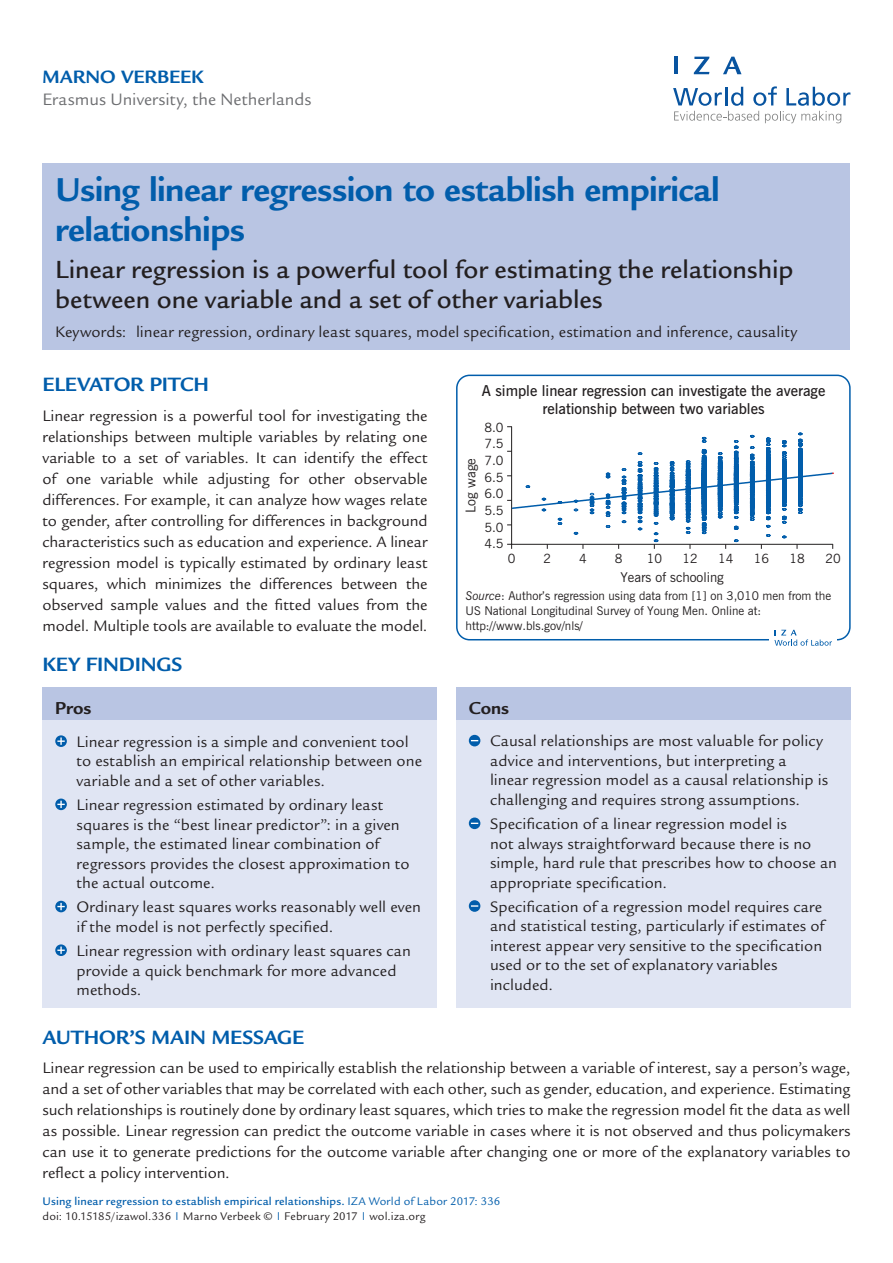
<style>
.page{position:relative;width:893px;height:1263px;background:#fff}
.page>*{position:absolute;margin:0;border:0;box-sizing:border-box;transform-origin:0 0}
.Cover__Title{font:700 36px/40.5px "Legacy Sans Std";letter-spacing:-.02em;color:#015dab}
.Cover__Subtitle{font:500 27px/30px "Legacy Sans ITC Pro";color:#231f20}
.Cover__Header{font:700 21px "Legacy Sans Std";letter-spacing:-.01em;color:#015dab}
.Cover__AuthorName{font:700 19.5px "Legacy Sans Std";letter-spacing:-.005em;color:#015dab}
.Cover__Pro_Con_Heade{font:700 18.75px "Legacy Sans Std";color:#231f20}
.Cover__Affiliation{font:18px "Legacy Sans Std";color:#6c6d70}
.Cover__Bodytext{font:16.5px/21px "Legacy Sans Std";letter-spacing:-.005em;color:#231f20;text-align:justify}
.Cover__Pro_Con_Bulle{font:16.5px/19.5px "Legacy Sans Std";letter-spacing:.005em;color:#231f20}
.Cover__Keywords{font:16.5px "Legacy Sans Std";letter-spacing:.005em;color:#231f20}
.t1{font:600 15px/18px "News Gothic BT";color:#231f20;text-align:center}
.t2{font:13.5px "News Gothic BT";color:#231f20}
.t3{font:12.75px/16.6px "News Gothic BT";color:#231f20;text-align:justify}
.t4{font:12px/15px "News Gothic BT";color:#231f20}
.t5{font:500 12px "Legacy Sans ITC Pro";letter-spacing:.015em;color:#015dab}
.t6{font:12px "Legacy Sans Std";letter-spacing:.015em;color:#231f20}
.s1{font-style:italic}
.s2{font-family:"Legacy Sans Std";font-weight:400}
</style>
<div class="page">
<svg style="left:673px;top:86px;width:177px;height:37px"></svg>
<hr style="left:674px;top:57px;width:4px;height:17px;background:#0854a0">
<svg style="left:694px;top:57px;width:15px;height:17px"></svg>
<svg style="left:723px;top:57px;width:18px;height:17px"></svg>
<div style="left:456px;top:690px;width:394px;height:317px;background:#e0e5f3"></div>
<div style="left:43px;top:690px;width:394px;height:317px;background:#e0e5f3"></div>
<div style="left:43px;top:688px;width:394px;height:32px;background:#b9c5e3"></div>
<div style="left:456px;top:688px;width:394px;height:32px;background:#b9c5e3"></div>
<svg style="left:55px;top:735px;width:12px;height:12px"></svg>
<svg style="left:57px;top:737px;width:8px;height:8px"></svg>
<svg style="left:55px;top:798px;width:12px;height:12px"></svg>
<svg style="left:57px;top:801px;width:8px;height:7px"></svg>
<svg style="left:55px;top:901px;width:12px;height:11px"></svg>
<svg style="left:57px;top:903px;width:8px;height:7px"></svg>
<svg style="left:55px;top:944px;width:12px;height:12px"></svg>
<svg style="left:57px;top:946px;width:8px;height:8px"></svg>
<svg style="left:469px;top:735px;width:11px;height:11px"></svg>
<svg style="left:469px;top:817px;width:11px;height:12px"></svg>
<div style="left:469px;top:900px;width:11px;height:12px;background:#015dab;border-radius:50%"></div>
<svg style="left:471px;top:905px;width:7px;height:2px"></svg>
<div style="left:43px;top:163px;width:807px;height:187px;background:#b9c5e3"></div>
<div style="left:456px;top:375px;width:395px;height:265px;border:2px solid #015dab;border-radius:13px"></div>
<div style="left:769px;top:624px;width:68px;height:27px;background:#fff"></div>
<svg style="left:774px;top:630px;width:58px;height:16px"></svg>
<svg style="left:507px;top:426px;width:327px;height:123px"></svg>
<p class="Cover__AuthorName" style="left:43px;top:66px;width:163px">Marno Verbeek</p>
<p class="Cover__Affiliation" style="left:43px;top:89px;width:270px">Erasmus University, the Netherlands</p>
<p class="Cover__Title" style="left:55px;top:169px;width:666px">Using linear regression to establish empirical relationships</p>
<p class="Cover__Subtitle" style="left:55px;top:255px;width:739px">Linear regression is a powerful tool for estimating the relationship between one variable and a set of other variables</p>
<p class="Cover__Keywords" style="left:55px;top:322px;width:743px">Keywords: linear regression, ordinary least squares, model specification, estimation and inference, causality</p>
<p class="Cover__Header" style="left:43px;top:373px;width:80px">ELEVATOR</p>
<p class="Cover__Header" style="left:150px;top:373px;width:61px">PITCH</p>
<p class="Cover__Bodytext" style="left:43px;top:405px;width:387px">Linear regression is a powerful tool for investigating the relationships between multiple variables by relating one variable to a set of variables. It can identify the effect of one variable while adjusting for other observable differences. For example, it can analyze how wages relate to gender, after controlling for differences in background characteristics such as education and experience. A linear regression model is typically estimated by ordinary least squares, which minimizes the differences between the observed sample values and the fitted values from the model. Multiple tools are available to evaluate the model.</p>
<p class="Cover__Header" style="left:43px;top:652px;width:141px">KEY FINDINGS</p>
<p class="Cover__Pro_Con_Heade" style="left:55px;top:697px;width:38px">Pros</p>
<p class="Cover__Pro_Con_Bulle" style="left:77px;top:732px;width:347px">Linear regression is a simple and convenient tool to establish an empirical relationship between one variable and a set of other variables.</p>
<p class="Cover__Pro_Con_Bulle" style="left:77px;top:795px;width:334px">Linear regression estimated by ordinary least squares is the “best linear predictor”: in a given sample, the estimated linear combination of regressors provides the closest approximation to the actual outcome.</p>
<p class="Cover__Pro_Con_Bulle" style="left:77px;top:897px;width:346px">Ordinary least squares works reasonably well even if the model is not perfectly specified.</p>
<p class="Cover__Pro_Con_Bulle" style="left:77px;top:941px;width:336px">Linear regression with ordinary least squares can provide a quick benchmark for more advanced methods.</p>
<p class="t1" style="left:482px;top:382px;width:345px">A simple linear regression can investigate the average relationship between two variables</p>
<p class="t3" style="left:484px;top:419px;width:21px">8.0<br>7.5<br>7.0<br>6.5<br>6.0<br>5.5<br>5.0<br>4.5</p>
<p class="t3" style="left:508px;top:550px;width:9px">0</p>
<p class="t3" style="left:543px;top:550px;width:9px">2</p>
<p class="t3" style="left:579px;top:550px;width:9px">4</p>
<p class="t3" style="left:615px;top:550px;width:9px">8</p>
<p class="t3" style="left:647px;top:550px;width:17px">10</p>
<p class="t3" style="left:682px;top:550px;width:17px">12</p>
<p class="t3" style="left:718px;top:550px;width:17px">14</p>
<p class="t3" style="left:754px;top:550px;width:17px">16</p>
<p class="t3" style="left:790px;top:550px;width:17px">18</p>
<p class="t3" style="left:825px;top:550px;width:17px">20</p>
<p class="t2" style="left:462px;top:513px;width:56px;rotate:-90deg">Log wage</p>
<p class="t2" style="left:620px;top:569px;width:105px">Years of schooling</p>
<p class="t4" style="left:465px;top:588px;width:367px"><span class="s1">Source</span>: Author’s regression using data from [1] on 3,010 men from the<br>US National Longitudinal Survey of Young Men. Online at: http://www.bls.gov/nls/</p>
<p class="Cover__Pro_Con_Heade" style="left:469px;top:697px;width:42px">Cons</p>
<p class="Cover__Pro_Con_Bulle" style="left:490px;top:732px;width:340px">Causal relationships are most valuable for policy advice and interventions, but interpreting a linear regression model as a causal relationship is challenging and requires strong assumptions.</p>
<p class="Cover__Pro_Con_Bulle" style="left:490px;top:814px;width:349px">Specification of a linear regression model is<br>not always straightforward because there is no simple, hard rule that prescribes how to choose an appropriate specification.</p>
<p class="Cover__Pro_Con_Bulle" style="left:490px;top:897px;width:336px">Specification of a regression model requires care and statistical testing, particularly if estimates of interest appear very sensitive to the specification used or to the set of explanatory variables included.</p>
<p class="Cover__Header" style="left:43px;top:1025px;width:261px">AUTHOR ’S MAIN MESSAGE</p>
<p class="Cover__Bodytext" style="left:43px;top:1058px;width:809px">Linear regression can be used to empirically establish the relationship between a variable of interest, say a person’s wage, and a set of other variables that may be correlated with each other, such as gender, education, and experience. Estimating such relationships is routinely done by ordinary least squares, which tries to make the regression model fit the data as well as possible. Linear regression can predict the outcome variable in cases where it is not observed and thus policymakers can use it to generate predictions for the outcome variable after changing one or more of the explanatory variables to reflect a policy intervention.</p>
<p class="t5" style="left:43px;top:1194px;width:459px">Using linear regression to establish empirical relationships. <span class="s2">IZA World of Labor 2017: 336</span></p>
<p class="t6" style="left:43px;top:1209px;width:385px">doi: 10.15185/izawol.336 <sup>|</sup> Marno Verbeek © <sup>|</sup> February 2017 <sup>|</sup> wol.iza.org</p>
</div>
